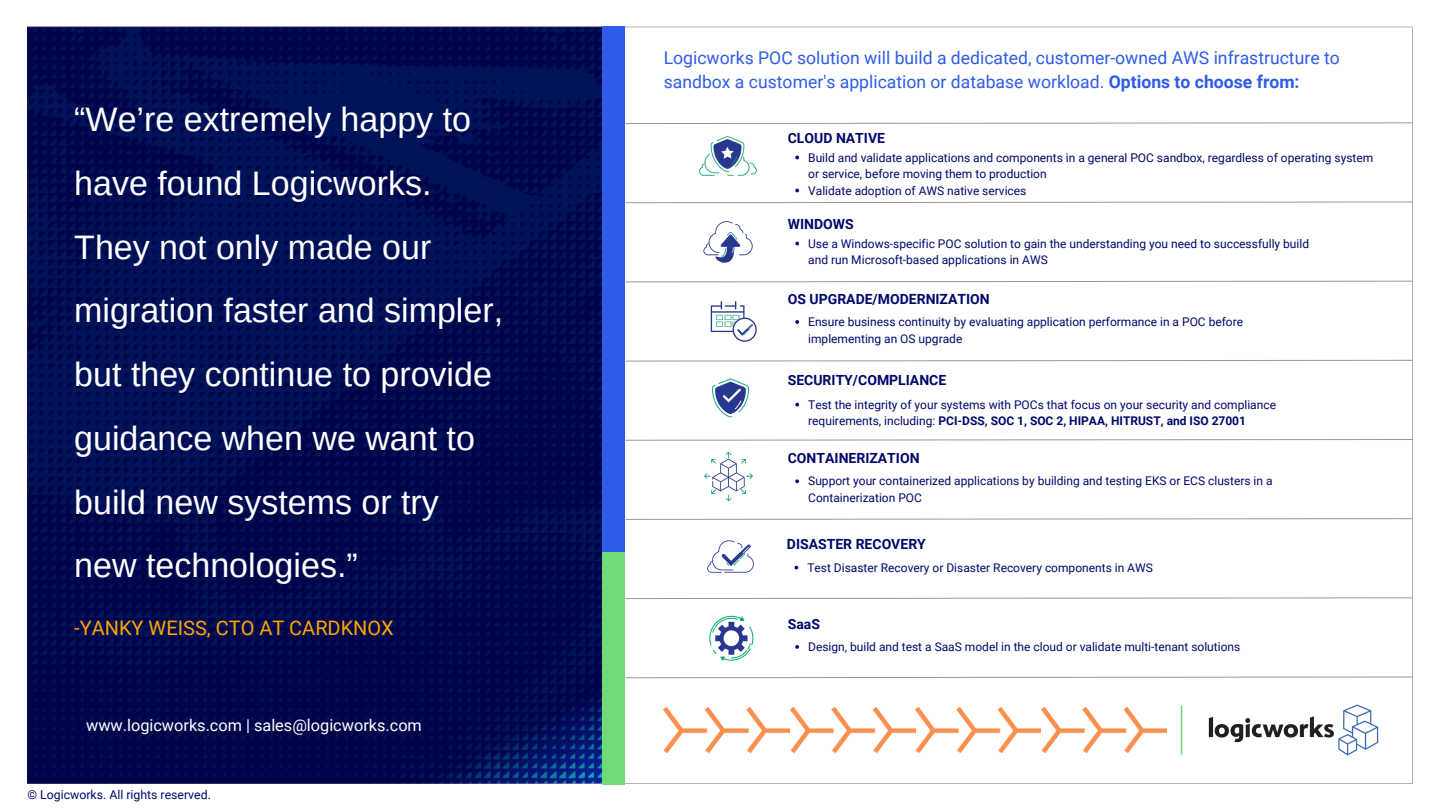
<style>
.page{position:relative;width:1440px;height:810px;background:#fff}
.page>*{position:absolute;margin:0;border:0;box-sizing:border-box;transform-origin:0 0}
.t1{font:34px/63.8px "Arimo";color:#fff}
.t2{font:20px "Roboto";color:#ffa500}
.t3{font:17.6px/24px "Roboto";color:#2e5ce8}
.t4{font:16.3px "Roboto";color:#fff}
.t5{font:700 14px "Roboto";color:#00086b}
.t6{font:12.3px "Roboto";color:#00086b}
.t7{font:12px/16.5px "Roboto";color:#00086b}
.s1{font-weight:700}
</style>
<div class="page">
<img style="left:27px;top:26px;width:1386px;height:759px">
<div style="left:603px;top:26px;width:22px;height:530px;background:#2e5ce8"></div>
<div style="left:603px;top:552px;width:22px;height:233px;background:#70d978"></div>
<svg style="left:625px;top:280px;width:788px;height:3px"></svg>
<svg style="left:625px;top:676px;width:788px;height:3px"></svg>
<svg style="left:625px;top:597px;width:788px;height:2px"></svg>
<svg style="left:625px;top:518px;width:789px;height:2px;background:#c8cbcf"></svg>
<svg style="left:625px;top:439px;width:789px;height:2px;background:#c8cbcf"></svg>
<svg style="left:625px;top:360px;width:789px;height:2px"></svg>
<svg style="left:625px;top:201px;width:788px;height:2px"></svg>
<svg style="left:625px;top:122px;width:788px;height:2px;background:#c8cbcf"></svg>
<img style="left:700px;top:446px;width:58px;height:60px">
<svg style="left:795px;top:479px;width:4px;height:4px"></svg>
<img style="left:703px;top:298px;width:59px;height:48px">
<svg style="left:795px;top:320px;width:4px;height:4px"></svg>
<img style="left:700px;top:213px;width:57px;height:57px">
<svg style="left:795px;top:242px;width:4px;height:3px"></svg>
<img style="left:693px;top:130px;width:69px;height:55px">
<img style="left:699px;top:366px;width:58px;height:64px">
<svg style="left:795px;top:403px;width:4px;height:4px"></svg>
<img style="left:704px;top:612px;width:53px;height:53px">
<img style="left:703px;top:530px;width:54px;height:54px">
<svg style="left:795px;top:156px;width:4px;height:3px"></svg>
<svg style="left:795px;top:189px;width:4px;height:3px"></svg>
<svg style="left:794px;top:566px;width:4px;height:3px"></svg>
<svg style="left:795px;top:645px;width:4px;height:4px"></svg>
<img style="left:1204px;top:686px;width:179px;height:89px">
<hr style="left:1181px;top:706px;width:1px;height:49px;background:#70d978">
<img style="left:664px;top:708px;width:502px;height:45px">
<p class="t1" style="left:74px;top:87px;width:398px">“We’re extremely happy to have found Logicworks.</p>
<p class="t1" style="left:74px;top:215px;width:430px">They not only made our migration faster and simpler, but they continue to provide guidance when we want to build new systems or try</p>
<p class="t1" style="left:74px;top:534px;width:285px">new technologies.”</p>
<p class="t2" style="left:74px;top:616px;width:321px">-YANKY WEISS, CTO AT CARDKNOX</p>
<p class="t4" style="left:86px;top:716px;width:337px">www.logicworks.com | sales@logicworks.com</p>
<p class="t6" style="left:28px;top:788px;width:185px">© Logicworks. All rights reserved.</p>
<p class="t3" style="left:664px;top:46px;width:678px">Logicworks POC solution will build a dedicated, customer-owned AWS infrastructure to sandbox a customer's application or database workload. <span class="s1">Options to choose from:</span></p>
<p class="t5" style="left:788px;top:130px;width:99px">CLOUD NATIVE</p>
<p class="t7" style="left:808px;top:149px;width:567px">Build and validate applications and components in a general POC sandbox, regardless of operating system or service, before moving them to production</p>
<p class="t7" style="left:808px;top:182px;width:220px">Validate adoption of AWS native services</p>
<p class="t5" style="left:788px;top:216px;width:67px">WINDOWS</p>
<p class="t7" style="left:808px;top:235px;width:502px">Use a Windows-specific POC solution to gain the understanding you need to successfully build and run Microsoft-based applications in AWS</p>
<p class="t5" style="left:788px;top:291px;width:203px">OS UPGRADE/MODERNIZATION</p>
<p class="t7" style="left:808px;top:314px;width:436px">Ensure business continuity by evaluating application performance in a POC before implementing an OS upgrade</p>
<p class="t5" style="left:788px;top:372px;width:160px">SECURITY/COMPLIANCE</p>
<p class="t7" style="left:808px;top:396px;width:469px">Test the integrity of your systems with POCs that focus on your security and compliance requirements, including: <span class="s1">PCI-DSS, SOC 1, SOC 2, HIPAA, HITRUST, and ISO 27001</span></p>
<p class="t5" style="left:788px;top:450px;width:133px">CONTAINERIZATION</p>
<p class="t7" style="left:808px;top:473px;width:466px">Support your containerized applications by building and testing EKS or ECS clusters in a<br>Containerization POC</p>
<p class="t5" style="left:787px;top:536px;width:140px">DISASTER RECOVERY</p>
<p class="t7" style="left:807px;top:559px;width:347px">Test Disaster Recovery or Disaster Recovery components in AWS</p>
<p class="t5" style="left:788px;top:616px;width:34px">SaaS</p>
<p class="t7" style="left:808px;top:639px;width:434px">Design, build and test a SaaS model in the cloud or validate multi-tenant solutions</p>
</div>
